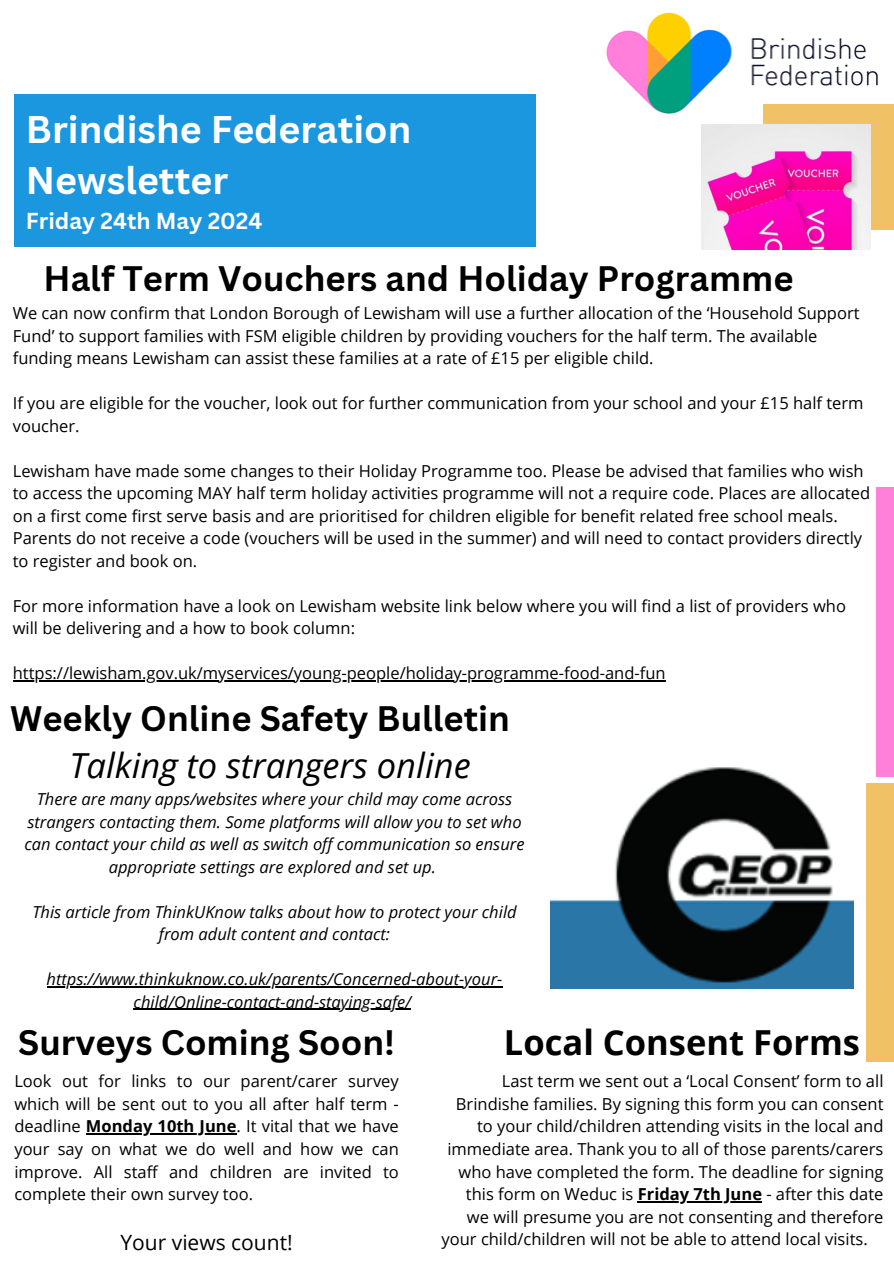
<style>
.page{position:relative;width:894px;height:1264px;background:#fff}
.page>*{position:absolute;margin:0;border:0;box-sizing:border-box;transform-origin:0 0}
.t1{font:700 37.5px/51.8px "Canva Sans";color:#fff}
.t2{font:700 34.5px "Canva Sans";color:#000}
.t3{font:italic 34.5px "Open Sans";color:#000}
.t4{font:700 34.5px "Open Sans";color:#000}
.t5{font:700 22.5px "Canva Sans";color:#fff}
.t6{font:21px "Open Sans";color:#000}
.t7{font:16.5px/22.5px "Open Sans";color:#000}
.t8{font:italic 16.5px/22.5px "Open Sans";color:#000;text-align:center}
.s1{font-weight:700}
</style>
<div class="page">
<div style="left:875px;top:487px;width:18px;height:289px;background:#ff80d9"></div>
<img style="left:606px;top:12px;width:272px;height:102px">
<div style="left:762px;top:104px;width:131px;height:125px;background:#f1c166"></div>
<div style="left:14px;top:94px;width:522px;height:152px;background:#1b97df"></div>
<div style="left:865px;top:783px;width:28px;height:279px;background:#f1c166"></div>
<img style="left:701px;top:124px;width:169px;height:125px">
<img style="left:550px;top:767px;width:303px;height:221px">
<hr style="left:13px;top:680px;width:652px;height:1px;background:#000">
<hr style="left:47px;top:986px;width:455px;height:1px;background:#000">
<hr style="left:134px;top:1008px;width:277px;height:1px;background:#000">
<hr style="left:86px;top:1133px;width:150px;height:1px;background:#000">
<hr style="left:637px;top:1201px;width:124px;height:1px;background:#000">
<h1 class="t1" style="left:26px;top:102px;width:387px">Brindishe Federation<br>Newsletter</h1>
<h1 class="t5" style="left:26px;top:205px;width:238px">Friday 24th May 2024</h1>
<p class="t2" style="left:43px;top:254px;width:751px">Half Term Vouchers and Holiday Programme</p>
<p class="t7" style="left:13px;top:301px;width:848px">We can now confirm that London Borough of Lewisham will use a further allocation of the ‘Household Support<br>Fund’ to support families with FSM eligible children by providing vouchers for the half term. The available funding means Lewisham can assist these families at a rate of £15 per eligible child.</p>
<p class="t7" style="left:13px;top:391px;width:852px">If you are eligible for the voucher, look out for further communication from your school and your £15 half term voucher.</p>
<p class="t7" style="left:13px;top:459px;width:858px">Lewisham have made some changes to their Holiday Programme too. Please be advised that families who wish to access the upcoming MAY half term holiday activities programme will not a require code. Places are allocated on a first come first serve basis and are prioritised for children eligible for benefit related free school meals.<br>Parents do not receive a code (vouchers will be used in the summer) and will need to contact providers directly to register and book on.</p>
<p class="t7" style="left:13px;top:594px;width:834px">For more information have a look on Lewisham website link below where you will find a list of providers who will be delivering and a how to book column:</p>
<h1 class="t7" style="left:13px;top:661px;width:654px">https://lewisham.gov.uk/myservices/young-people/holiday-programme-food-and-fun</h1>
<p class="t2" style="left:10px;top:694px;width:501px">Weekly Online Safety Bulletin</p>
<p class="t3" style="left:69px;top:741px;width:402px">Talking to strangers online</p>
<p class="t8" style="left:24px;top:787px;width:501px">There are many apps/websites where your child may come across strangers contacting them. Some platforms will allow you to set who can contact your child as well as switch off communication so ensure appropriate settings are explored and set up.</p>
<p class="t8" style="left:32px;top:899px;width:485px">This article from ThinkUKnow talks about how to protect your child from adult content and contact:</p>
<p class="t8" style="left:47px;top:967px;width:457px">https://www.thinkuknow.co.uk/parents/Concerned-about-your-</p>
<p class="t8" style="left:134px;top:989px;width:279px">child/Online-contact-and-staying-safe/</p>
<h1 class="t2" style="left:18px;top:1018px;width:378px">Surveys Coming Soon!</h1>
<h1 class="t7" style="left:14px;top:1069px;width:386px;text-align:justify">Look out for links to our parent/carer survey which will be sent out to you all after half term - deadline <span class="s1">Monday 10th June</span>. It vital that we have</h1>
<p class="t7" style="left:14px;top:1137px;width:386px;text-align:justify">your say on what we do well and how we can improve. All staff and children are invited to complete their own survey too.</p>
<p class="t6" style="left:120px;top:1226px;width:174px">Your views count!</p>
<h2 class="t4" style="left:503px;top:1018px;width:357px">Local Consent Forms</h2>
<p class="t7" style="left:501px;top:1069px;width:383px">Last term we sent out a ‘Local Consent’ form to all</p>
<p class="t7" style="left:456px;top:1092px;width:429px">Brindishe families. By signing this form you can consent</p>
<p class="t7" style="left:477px;top:1114px;width:408px">to your child/children attending visits in the local and</p>
<p class="t7" style="left:447px;top:1137px;width:437px">immediate area. Thank you to all of those parents/carers</p>
<p class="t7" style="left:458px;top:1159px;width:426px">who have completed the form. The deadline for signing</p>
<p class="t7" style="left:466px;top:1182px;width:419px">this form on Weduc is <span class="s1">Friday 7th June</span> - after this date</p>
<p class="t7" style="left:467px;top:1204px;width:418px">we will presume you are not consenting and therefore</p>
<p class="t7" style="left:441px;top:1227px;width:427px">your child/children will not be able to attend local visits.</p>
</div>
